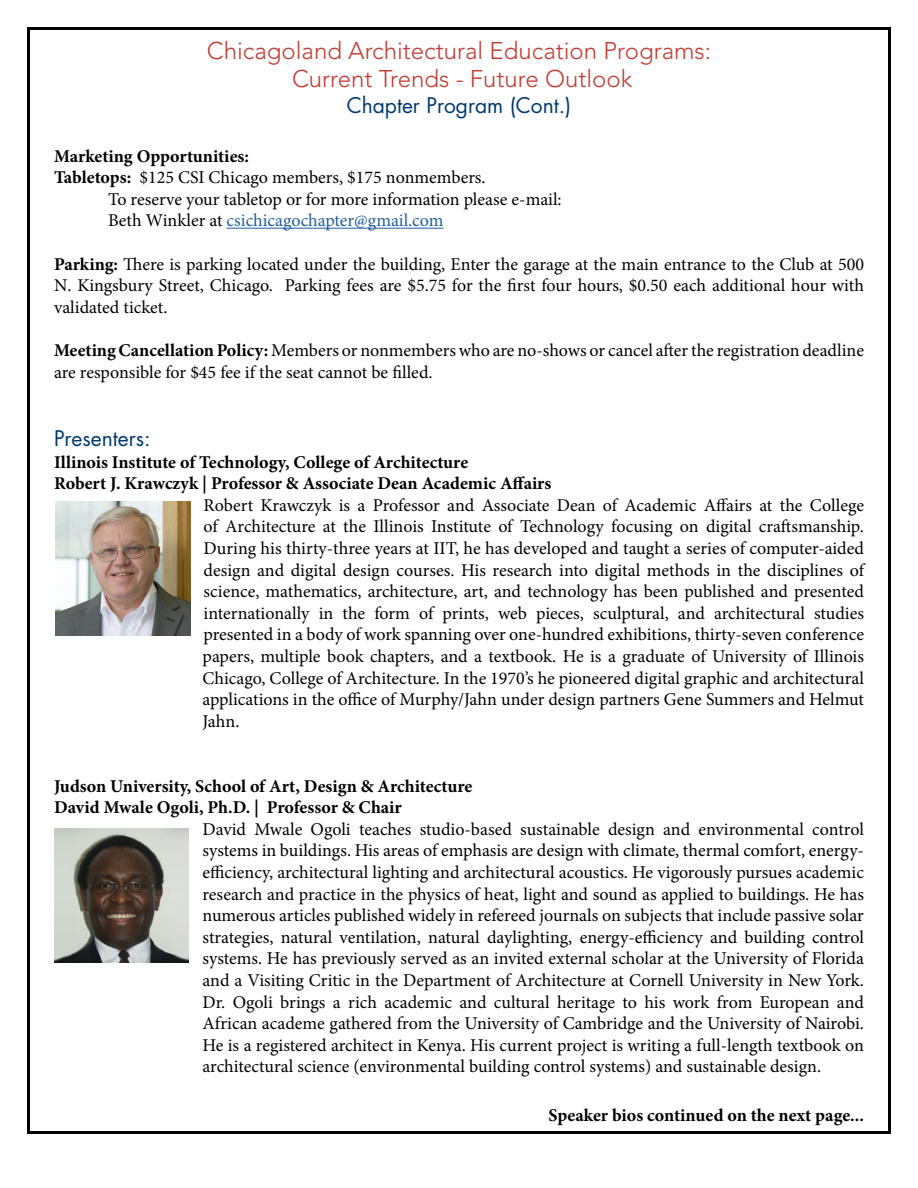
<style>
.page{position:relative;width:918px;height:1188px;background:#fff}
.page>*{position:absolute;margin:0;border:0;box-sizing:border-box;transform-origin:0 0}
.t1{font:300 24px/28.8px "Avenir LT Std";color:#c23c33;text-align:center}
.t2{font:21px "Futura Std";color:#003a70}
.t3{font:18px/21.6px "Minion Pro";color:#000;text-align:justify}
.t4{font:700 18px/21.6px "Minion Pro";color:#000}
.t5{font:18px "Minion Pro";color:#215e9e}
.s1{font-weight:700}
.s2{color:#000}
</style>
<div class="page">
<hr style="left:227px;top:228px;width:217px;height:1px;background:#215e9e">
<img style="left:54px;top:828px;width:135px;height:135px">
<img style="left:55px;top:501px;width:135px;height:135px">
<h1 class="t1" style="left:207px;top:36px;width:506px">Chicagoland Architectural Education Programs:<br>Current Trends - Future Outlook</h1>
<p class="t2" style="left:347px;top:92px;width:226px">Chapter Program (Cont.)</p>
<p class="t4" style="left:54px;top:145px;width:197px">Marketing Opportunities:</p>
<p class="t3" style="left:54px;top:167px;width:433px"><span class="s1">Tabletops:</span> $125 CSI Chicago members, $175 nonmembers.</p>
<p class="t3" style="left:108px;top:188px;width:455px">To reserve your tabletop or for more information please e-mail:</p>
<p class="t5" style="left:108px;top:209px;width:337px"><span class="s2">Beth Winkler at</span> csichicagochapter@gmail.com</p>
<p class="t3" style="left:54px;top:253px;width:812px"><span class="s1">Parking:</span> There is parking located under the building, Enter the garage at the main entrance to the Club at 500<br>N. Kingsbury Street, Chicago. Parking fees are $5.75 for the first four hours, $0.50 each additional hour with validated ticket.</p>
<p class="t3" style="left:54px;top:340px;width:812px"><span class="s1">Meeting Cancellation Policy:</span> Members or nonmembers who are no-shows or cancel after the registration deadline are responsible for $45 fee if the seat cannot be filled.</p>
<p class="t2" style="left:54px;top:425px;width:98px">Presenters:</p>
<p class="t4" style="left:54px;top:451px;width:499px">Illinois Institute of Technology, College of Architecture<br>Robert J. Krawczyk | Professor &amp; Associate Dean Academic Affairs</p>
<p class="t3" style="left:202px;top:494px;width:663px">Robert Krawczyk is a Professor and Associate Dean of Academic Affairs at the College of Architecture at the Illinois Institute of Technology focusing on digital craftsmanship.<br>During his thirty-three years at IIT, he has developed and taught a series of computer-aided design and digital design courses. His research into digital methods in the disciplines of science, mathematics, architecture, art, and technology has been published and presented internationally in the form of prints, web pieces, sculptural, and architectural studies presented in a body of work spanning over one-hundred exhibitions, thirty-seven conference papers, multiple book chapters, and a textbook. He is a graduate of University of Illinois Chicago, College of Architecture. In the 1970’s he pioneered digital graphic and architectural applications in the office of Murphy/Jahn under design partners Gene Summers and Helmut Jahn.</p>
<p class="t4" style="left:54px;top:775px;width:420px">Judson University, School of Art, Design &amp; Architecture<br>David Mwale Ogoli, Ph.D. | Professor &amp; Chair</p>
<p class="t3" style="left:202px;top:818px;width:663px">David Mwale Ogoli teaches studio-based sustainable design and environmental control systems in buildings. His areas of emphasis are design with climate, thermal comfort, energy&shy;efficiency, architectural lighting and architectural acoustics. He vigorously pursues academic research and practice in the physics of heat, light and sound as applied to buildings. He has numerous articles published widely in refereed journals on subjects that include passive solar strategies, natural ventilation, natural daylighting, energy-efficiency and building control systems. He has previously served as an invited external scholar at the University of Florida and a Visiting Critic in the Department of Architecture at Cornell University in New York.<br>Dr. Ogoli brings a rich academic and cultural heritage to his work from European and African academe gathered from the University of Cambridge and the University of Nairobi.<br>He is a registered architect in Kenya. His current project is writing a full-length textbook on architectural science (environmental building control systems) and sustainable design.</p>
<p class="t4" style="left:548px;top:1104px;width:317px">Speaker bios continued on the next page...</p>
</div>
